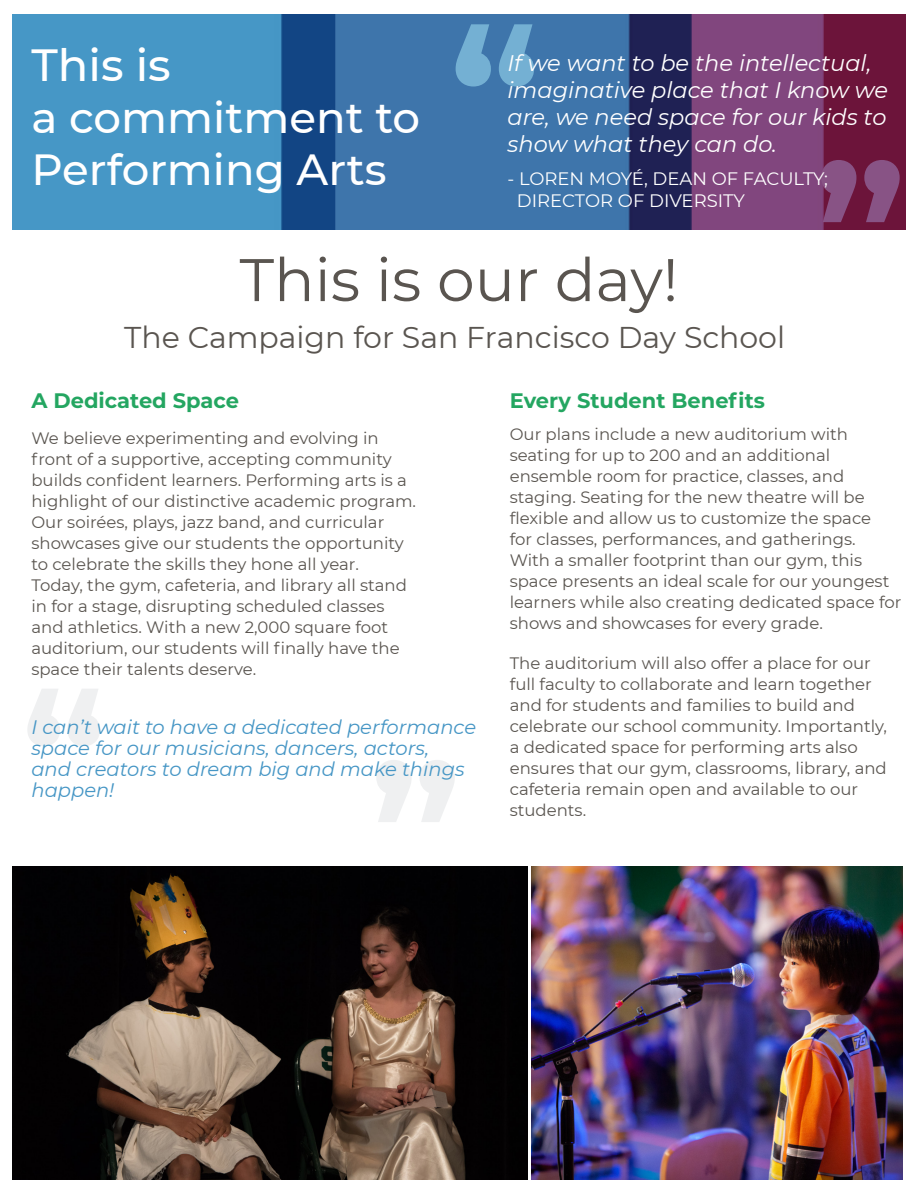
<style>
.page{position:relative;width:918px;height:1188px;background:#fff}
.page>*{position:absolute;margin:0;border:0;box-sizing:border-box;transform-origin:0 0}
.t1{font:700 183px "Montserrat";color:#eff0f1}
.t2{font:700 183px "Montserrat";color:#74b0d3}
.t3{font:700 183px "Montserrat";color:#885385}
.t4{font:700 169.5px "Montserrat";color:#eff0f1}
.t5{font:60px "Montserrat";color:#5a5550}
.t6{font:500 45px "Montserrat";color:#fff}
.t7{font:500 43.5px/51.9px "Montserrat";color:#fff}
.t8{font:30px "Montserrat";color:#5a5550}
.t9{font:italic 22.5px/27px "Montserrat";color:#fff}
.t10{font:700 21px "Montserrat";color:#24a661}
.t11{font:italic 19.5px/21px "Montserrat";color:#4696c5}
.t12{font:18px/22.5px "Montserrat";color:#fff}
.t13{font:16.5px/21px "Montserrat";color:#5a5550}
</style>
<div class="page">
<img style="left:13px;top:14px;width:892px;height:215px">
<img style="left:13px;top:866px;width:514px;height:313px">
<img style="left:531px;top:866px;width:372px;height:313px">
<h3 class="t6" style="left:31px;top:34px;width:141px">This is</h3>
<h3 class="t7" style="left:31px;top:90px;width:390px">a commitment to<br>Performing Arts</h3>
<h1 class="t2" style="left:449px;top:-37px;width:93px">“</h1>
<h3 class="t9" style="left:507px;top:49px;width:382px">If we want to be the intellectual, imaginative place that I know we are, we need space for our kids to show what they can do.</h3>
<p class="t12" style="left:517px;top:166px;width:313px;text-indent:-9px">- LOREN MOYÉ, DEAN OF FACULTY;<br>DIRECTOR OF DIVERSITY</p>
<h1 class="t3" style="left:906px;top:283px;width:93px;rotate:-180deg">“</h1>
<h3 class="t5" style="left:240px;top:239px;width:440px">This is our day!</h3>
<h3 class="t8" style="left:124px;top:317px;width:663px">The Campaign for San Francisco Day School</h3>
<p class="t10" style="left:31px;top:385px;width:209px">A Dedicated Space</p>
<p class="t13" style="left:31px;top:427px;width:386px">We believe experimenting and evolving in front of a supportive, accepting community builds confident learners. Performing arts is a highlight of our distinctive academic program.<br>Our soirées, plays, jazz band, and curricular showcases give our students the opportunity to celebrate the skills they hone all year.<br>Today, the gym, cafeteria, and library all stand in for a stage, disrupting scheduled classes and athletics. With a new 2,000 square foot auditorium, our students will finally have the space their talents deserve.</p>
<h2 class="t4" style="left:22px;top:632px;width:86px">“</h2>
<p class="t11" style="left:31px;top:716px;width:446px">I can’t wait to have a dedicated performance space for our musicians, dancers, actors,<br>and creators to dream big and make things happen!</p>
<h1 class="t1" style="left:461px;top:883px;width:93px;rotate:-180deg">“</h1>
<p class="t10" style="left:510px;top:385px;width:257px">Every Student Benefits</p>
<p class="t13" style="left:510px;top:423px;width:393px">Our plans include a new auditorium with seating for up to 200 and an additional ensemble room for practice, classes, and staging. Seating for the new theatre will be flexible and allow us to customize the space<br>for classes, performances, and gatherings.<br>With a smaller footprint than our gym, this space presents an ideal scale for our youngest learners while also creating dedicated space for shows and showcases for every grade.</p>
<p class="t13" style="left:510px;top:652px;width:379px">The auditorium will also offer a place for our full faculty to collaborate and learn together and for students and families to build and celebrate our school community. Importantly, a dedicated space for performing arts also ensures that our gym, classrooms, library, and cafeteria remain open and available to our students.</p>
</div>
